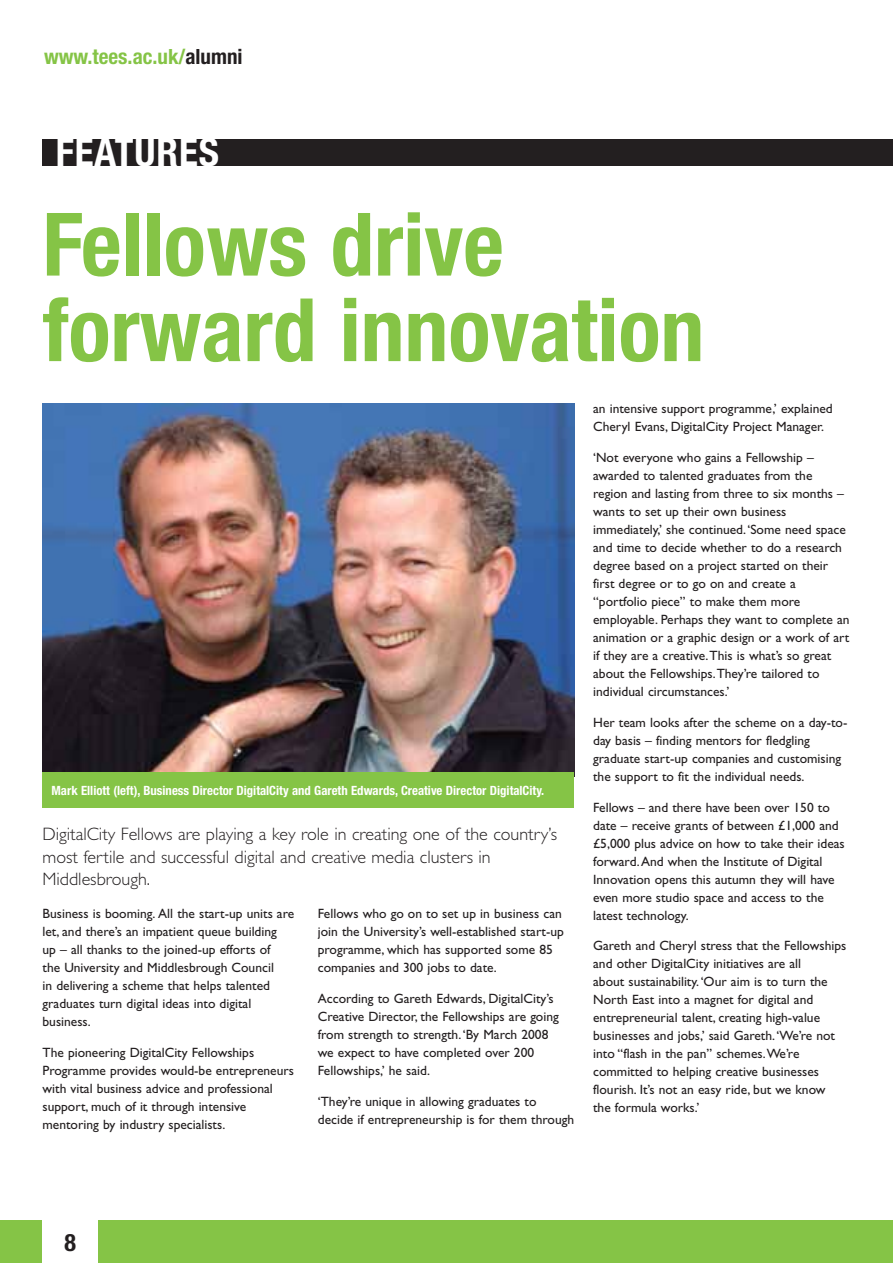
<style>
.page{position:relative;width:893px;height:1263px;background:#fff}
.page>*{position:absolute;margin:0;border:0;box-sizing:border-box;transform-origin:0 0}
.t1{font:700 condensed 87.6px/85.5px "Helvetica Neue";color:#85c446}
.t2{font:700 condensed 39px "Helvetica Neue";letter-spacing:.025em;color:#fff}
.t3{font:700 condensed 24px "Helvetica Neue";color:#231f20}
.t4{font:700 condensed 21px "Helvetica Neue";color:#85c446}
.t5{font:300 18px/22.5px "Gill Sans";color:#231f20}
.t6{font:13.5px/18px "Gill Sans";color:#231f20}
.t7{font:700 condensed 12.75px "Helvetica Neue";color:#fff}
.s1{color:#231f20}
</style>
<div class="page">
<div style="left:0;top:1220px;width:893px;height:43px;background:#85c446"></div>
<div style="left:43px;top:1220px;width:55px;height:43px;background:#fff"></div>
<img style="left:43px;top:404px;width:531px;height:368px">
<div style="left:43px;top:772px;width:531px;height:36px;background:#85c446"></div>
<div style="left:43px;top:139px;width:850px;height:27px;background:#231f20"></div>
<h3 class="t4" style="left:44px;top:49px;width:200px">www.tees.ac.uk/<span class="s1">alumni</span></h3>
<h2 class="t2" style="left:56px;top:138px;width:165px">FEATURES</h2>
<h1 class="t1" style="left:43px;top:209px;width:663px">Fellows drive forward innovation</h1>
<p class="t7" style="left:52px;top:786px;width:494px">Mark Elliott (left), Business Director DigitalCity and Gareth Edwards, Creative Director DigitalCity.</p>
<h3 class="t5" style="left:43px;top:825px;width:516px">DigitalCity Fellows are playing a key role in creating one of the country’s most fertile and successful digital and creative media clusters in<br>Middlesbrough.</h3>
<p class="t6" style="left:43px;top:906px;width:253px">Business is booming. All the start-up units are let, and there’s an impatient queue building<br>up – all thanks to the joined-up efforts of<br>the University and Middlesbrough Council<br>in delivering a scheme that helps talented graduates turn digital ideas into digital business.</p>
<p class="t6" style="left:43px;top:1045px;width:253px">The pioneering DigitalCity Fellowships Programme provides would-be entrepreneurs with vital business advice and professional support, much of it through intensive mentoring by industry specialists.</p>
<p class="t6" style="left:318px;top:906px;width:248px">Fellows who go on to set up in business can join the University’s well-established start-up programme, which has supported some 85 companies and 300 jobs to date.</p>
<p class="t6" style="left:318px;top:991px;width:243px">According to Gareth Edwards, DigitalCity’s Creative Director, the Fellowships are going from strength to strength. ‘By March 2008 we expect to have completed over 200<br>Fellowships,’ he said.</p>
<p class="t6" style="left:318px;top:1094px;width:258px">‘They’re unique in allowing graduates to decide if entrepreneurship is for them through</p>
<p class="t6" style="left:593px;top:401px;width:241px">an intensive support programme,’ explained<br>Cheryl Evans, DigitalCity Project Manager.</p>
<p class="t6" style="left:593px;top:450px;width:258px">‘Not everyone who gains a Fellowship – awarded to talented graduates from the region and lasting from three to six months – wants to set up their own business immediately,’ she continued. ‘Some need space and time to decide whether to do a research degree based on a project started on their first degree or to go on and create a “portfolio piece” to make them more employable. Perhaps they want to complete an animation or a graphic design or a work of art if they are a creative. This is what’s so great about the Fellowships. They’re tailored to individual circumstances.’</p>
<p class="t6" style="left:593px;top:715px;width:256px">Her team looks after the scheme on a day-to&shy;day basis – finding mentors for fledgling graduate start-up companies and customising the support to fit the individual needs.</p>
<p class="t6" style="left:593px;top:799px;width:253px">Fellows – and there have been over 150 to date – receive grants of between £1,000 and £5,000 plus advice on how to take their ideas forward. And when the Institute of Digital Innovation opens this autumn they will have even more studio space and access to the latest technology.</p>
<p class="t6" style="left:593px;top:938px;width:255px">Gareth and Cheryl stress that the Fellowships and other DigitalCity initiatives are all<br>about sustainability. ‘Our aim is to turn the North East into a magnet for digital and entrepreneurial talent, creating high-value businesses and jobs,’ said Gareth. ‘We’re not into “flash in the pan” schemes. We’re committed to helping creative businesses flourish. It’s not an easy ride, but we know the formula works.’</p>
<h3 class="t3" style="left:64px;top:1233px;width:13px">8</h3>
</div>
